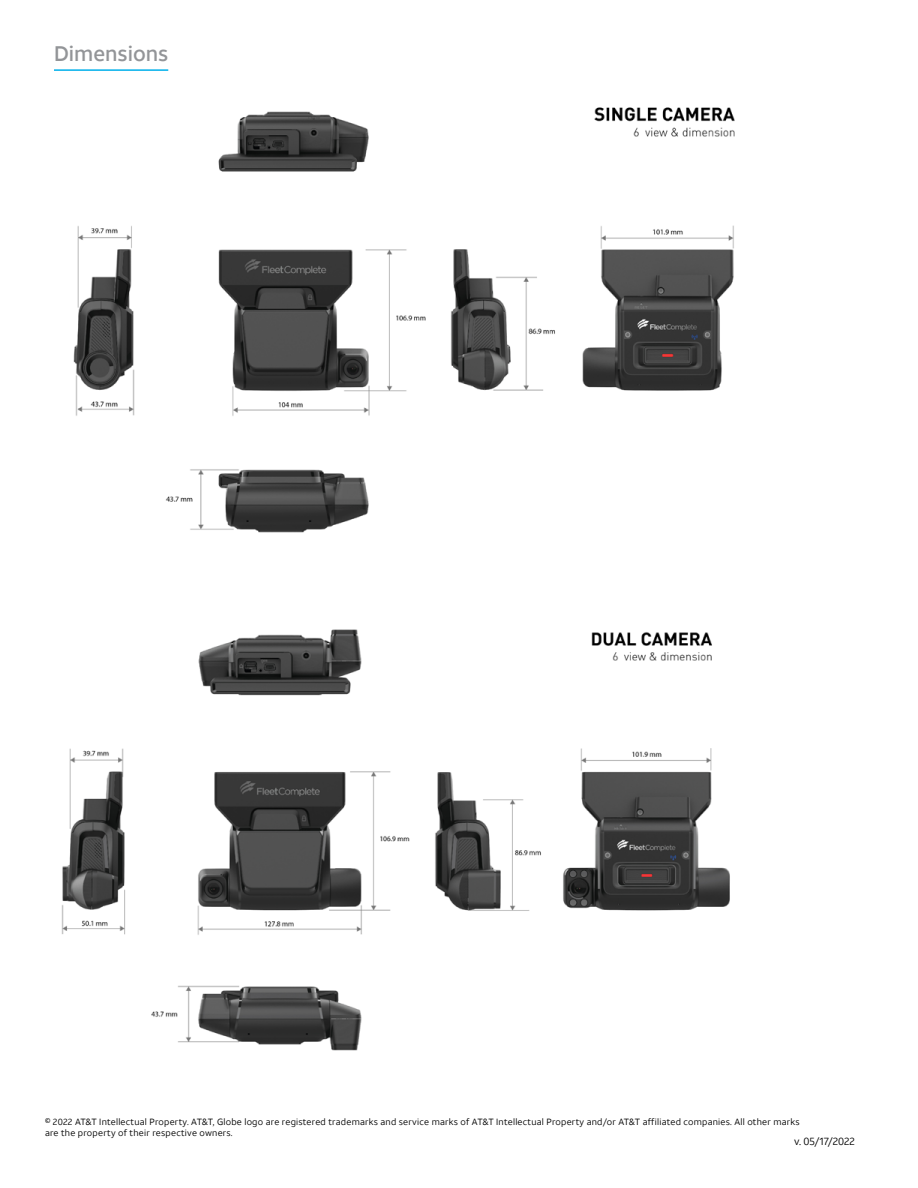
<style>
.page{position:relative;width:918px;height:1188px;background:#fff}
.page>*{position:absolute;margin:0;border:0;box-sizing:border-box;transform-origin:0 0}
.t1{font:500 21px "ATT Aleck Sans";color:#939598}
.t2{font:10.5px "ATT Aleck Sans";color:#000}
.t3{font:9px/10.8px "ATT Aleck Sans";letter-spacing:.025em;color:#000}
</style>
<div class="page">
<hr style="left:54px;top:69px;width:114px;height:2px;background:#00b0eb">
<img style="left:61px;top:629px;width:669px;height:422px">
<img style="left:73px;top:107px;width:662px;height:426px">
<h1 class="t1" style="left:54px;top:41px;width:116px">Dimensions</h1>
<p class="t3" style="left:45px;top:1116px;width:756px">© 2022 AT&amp;T Intellectual Property. AT&amp;T, Globe logo are registered trademarks and service marks of AT&amp;T Intellectual Property and/or AT&amp;T affiliated companies. All other marks are the property of their respective owners.</p>
<p class="t2" style="left:794px;top:1135px;width:62px">v. 05/17/2022</p>
</div>
